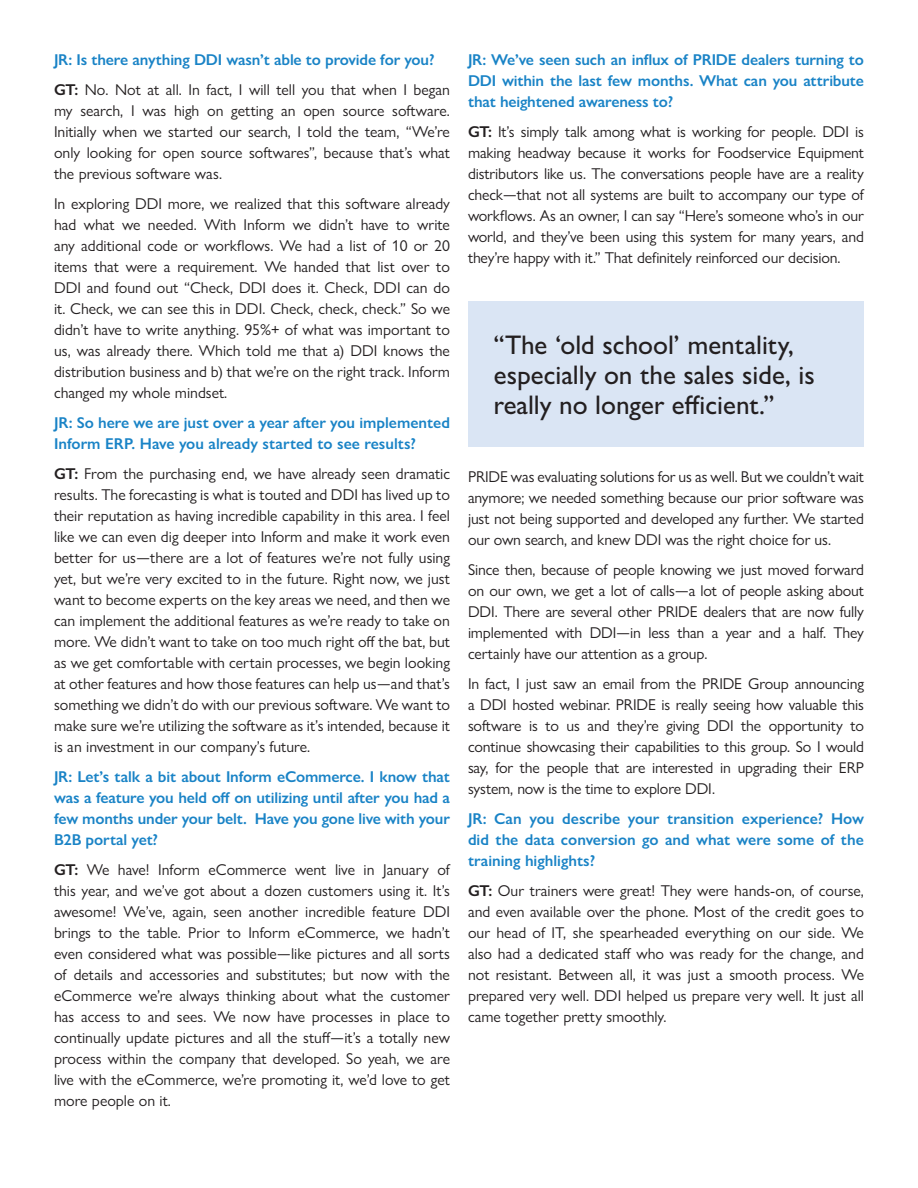
<style>
.page{position:relative;width:918px;height:1188px;background:#fff}
.page>*{position:absolute;margin:0;border:0;box-sizing:border-box;transform-origin:0 0}
.t1{font:500 27px/30px "Gill Sans Nova";color:#231f20}
.t2{font:15.75px/21px "Gill Sans Nova";color:#231f20;text-align:justify}
.t3{font:600 15.75px/21px "Gill Sans Nova";letter-spacing:-.01em;color:#1983c6;text-align:justify}
.s1{font-weight:600}
.s2{font-family:"Raleway"}
</style>
<div class="page">
<div style="left:468px;top:302px;width:396px;height:145px;background:#dae5f4"></div>
<p class="t3" style="left:54px;top:50px;width:382px">JR: Is there anything DDI wasn’t able to provide for you?</p>
<p class="t2" style="left:54px;top:79px;width:398px"><span class="s1">GT:</span> No. Not at all. In fact, I will tell you that when I began my search, I was high on getting an open source software.<br>Initially when we started our search, I told the team, “We’re only looking for open source softwares”, because that’s what the previous software was.</p>
<p class="t2" style="left:54px;top:193px;width:398px">In exploring DDI more, we realized that this software already had what we needed. With Inform we didn’t have to write any additional code or workflows. We had a list of 10 or 20 items that were a requirement. We handed that list over to DDI and found out “Check, DDI does it. Check, DDI can do it. Check, we can see this in DDI. Check, check, check.” So we didn’t have to write anything. 95%+ of what was important to us, was already there. Which told me that a) DDI knows the distribution business and b) that we’re on the right track. Inform changed my whole mindset.</p>
<p class="t3" style="left:54px;top:413px;width:398px">JR: So here we are just over a year after you implemented<br>Inform ERP. Have you already started to see results?</p>
<p class="t2" style="left:54px;top:463px;width:398px"><span class="s1">GT:</span> From the purchasing end, we have already seen dramatic results. The forecasting is what is touted and DDI has lived up to their reputation as having incredible capability in this area. I feel like we can even dig deeper into Inform and make it work even better for us<span class="s2">—</span>there are a lot of features we’re not fully using yet, but we’re very excited to in the future. Right now, we just want to become experts on the key areas we need, and then we can implement the additional features as we’re ready to take on more. We didn’t want to take on too much right off the bat, but as we get comfortable with certain processes, we begin looking at other features and how those features can help us<span class="s2">—</span>and that’s something we didn’t do with our previous software. We want to make sure we’re utilizing the software as it’s intended, because it is an investment in our company’s future.</p>
<p class="t3" style="left:54px;top:767px;width:398px">JR: Let’s talk a bit about Inform eCommerce. I know that was a feature you held off on utilizing until after you had a few months under your belt. Have you gone live with your B2B portal yet?</p>
<p class="t2" style="left:54px;top:859px;width:398px"><span class="s1">GT:</span> We have! Inform eCommerce went live in January of this year, and we’ve got about a dozen customers using it. It’s awesome! We’ve, again, seen another incredible feature DDI brings to the table. Prior to Inform eCommerce, we hadn’t even considered what was possible<span class="s2">—</span>like pictures and all sorts of details and accessories and substitutes; but now with the eCommerce we’re always thinking about what the customer has access to and sees. We now have processes in place to continually update pictures and all the stuff<span class="s2">—</span>it’s a totally new process within the company that developed. So yeah, we are live with the eCommerce, we’re promoting it, we’d love to get more people on it.</p>
<p class="t3" style="left:468px;top:50px;width:397px">JR: We’ve seen such an influx of PRIDE dealers turning to DDI within the last few months. What can you attribute that heightened awareness to?</p>
<p class="t2" style="left:468px;top:121px;width:398px"><span class="s1">GT:</span> It’s simply talk among what is working for people. DDI is making headway because it works for Foodservice Equipment distributors like us. The conversations people have are a reality check<span class="s2">—</span>that not all systems are built to accompany our type of workflows. As an owner, I can say “Here’s someone who’s in our world, and they’ve been using this system for many years, and they’re happy with it.” That definitely reinforced our decision.</p>
<p class="t1" style="left:494px;top:330px;width:322px">“The ‘old school’ mentality, especially on the sales side, is really no longer efficient.”</p>
<p class="t2" style="left:468px;top:466px;width:398px">PRIDE was evaluating solutions for us as well. But we couldn’t wait anymore; we needed something because our prior software was just not being supported and developed any further. We started our own search, and knew DDI was the right choice for us.</p>
<p class="t2" style="left:468px;top:559px;width:398px">Since then, because of people knowing we just moved forward on our own, we get a lot of calls<span class="s2">—</span>a lot of people asking about DDI. There are several other PRIDE dealers that are now fully implemented with DDI<span class="s2">—</span>in less than a year and a half. They certainly have our attention as a group.</p>
<p class="t2" style="left:468px;top:673px;width:398px">In fact, I just saw an email from the PRIDE Group announcing a DDI hosted webinar. PRIDE is really seeing how valuable this software is to us and they’re giving DDI the opportunity to continue showcasing their capabilities to this group. So I would say, for the people that are interested in upgrading their ERP system, now is the time to explore DDI.</p>
<p class="t3" style="left:468px;top:809px;width:398px">JR: Can you describe your transition experience? How did the data conversion go and what were some of the training highlights?</p>
<p class="t2" style="left:468px;top:880px;width:398px"><span class="s1">GT:</span> Our trainers were great! They were hands-on, of course, and even available over the phone. Most of the credit goes to our head of IT, she spearheaded everything on our side. We also had a dedicated staff who was ready for the change, and not resistant. Between all, it was just a smooth process. We prepared very well. DDI helped us prepare very well. It just all came together pretty smoothly.</p>
</div>
